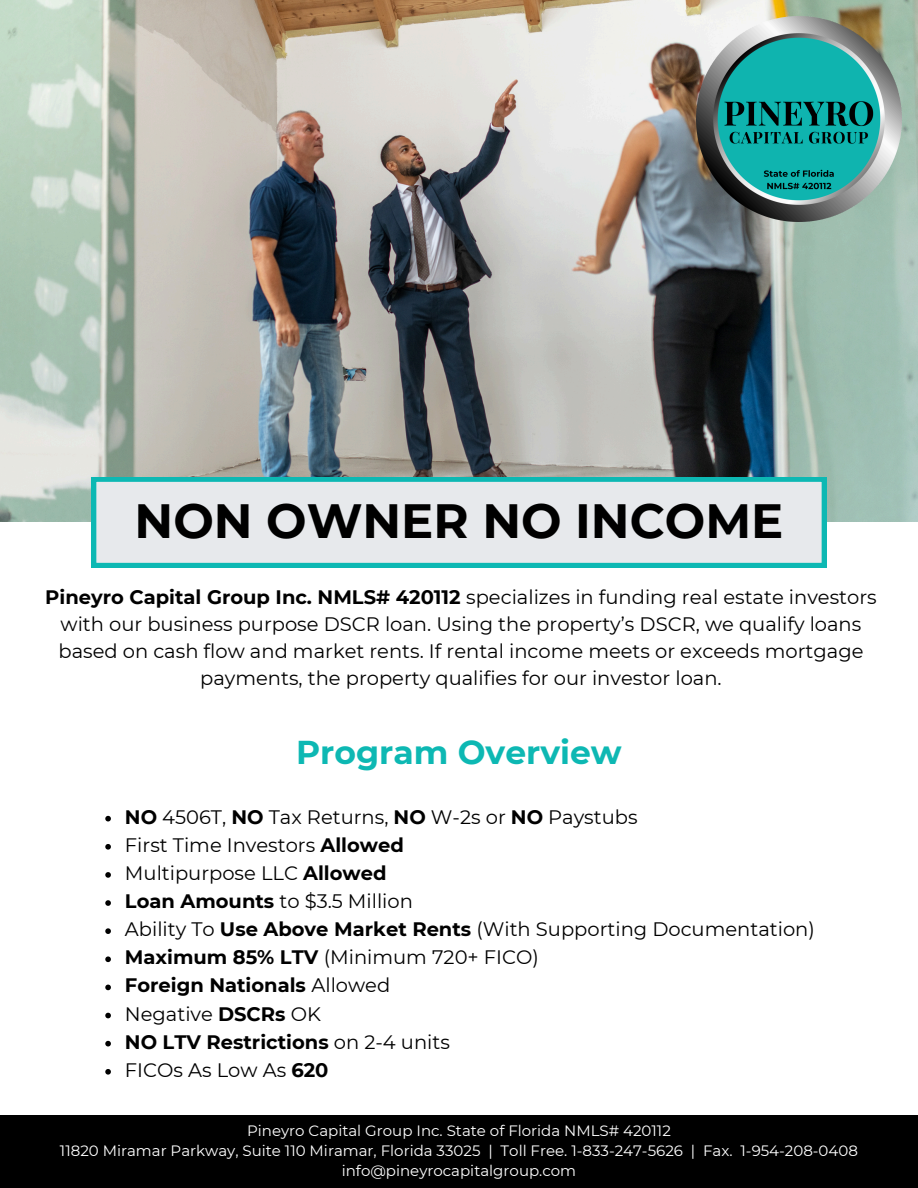
<style>
.page{position:relative;width:918px;height:1188px;background:#fff}
.page>*{position:absolute;margin:0;border:0;box-sizing:border-box;transform-origin:0 0}
.t1{font:700 48px "Montserrat";color:#000}
.t2{font:700 33px "Montserrat";color:#0db8b3}
.t3{font:19.5px/27px "Montserrat";color:#000;text-align:center}
.t4{font:700 19.5px "Montserrat";color:#000}
.t5{font:15px "Montserrat";color:#fff}
.s1{font-weight:700}
.s2{font-weight:400}
</style>
<div class="page">
<img style="left:0;top:0;width:918px;height:522px">
<svg style="left:92px;top:477px;width:734px;height:90px;background:#cee3e5"></svg>
<div style="left:0;top:1115px;width:918px;height:73px;background:#000"></div>
<svg style="left:105px;top:816px;width:6px;height:5px"></svg>
<svg style="left:105px;top:844px;width:6px;height:6px"></svg>
<svg style="left:105px;top:872px;width:6px;height:6px"></svg>
<svg style="left:105px;top:900px;width:6px;height:6px"></svg>
<svg style="left:105px;top:928px;width:6px;height:6px"></svg>
<svg style="left:105px;top:956px;width:6px;height:6px"></svg>
<svg style="left:105px;top:985px;width:6px;height:5px"></svg>
<svg style="left:105px;top:1013px;width:6px;height:5px"></svg>
<svg style="left:105px;top:1041px;width:6px;height:5px"></svg>
<svg style="left:105px;top:1069px;width:6px;height:6px"></svg>
<img style="left:696px;top:17px;width:205px;height:204px">
<p class="t1" style="left:135px;top:491px;width:650px">NON OWNER NO INCOME</p>
<h1 class="t3" style="left:45px;top:584px;width:833px"><span class="s1">Pineyro Capital Group Inc. NMLS# 420112</span> specializes in funding real estate investors with our business purpose DSCR loan. Using the property’s DSCR, we qualify loans based on cash flow and market rents. If rental income meets or exceeds mortgage payments, the property qualifies for our investor loan.</h1>
<p class="t2" style="left:296px;top:732px;width:327px">Program Overview</p>
<p class="t3" style="left:125px;top:803px;width:514px"><span class="s1">NO</span> 4506T, <span class="s1">NO</span> Tax Returns, <span class="s1">NO</span> W-2s or <span class="s1">NO</span> Paystubs</p>
<p class="t3" style="left:125px;top:831px;width:281px">First Time Investors <span class="s1">Allowed</span></p>
<p class="t3" style="left:125px;top:859px;width:263px">Multipurpose LLC <span class="s1">Allowed</span></p>
<p class="t3" style="left:125px;top:888px;width:290px"><span class="s1">Loan Amounts</span> to $3.5 Million</p>
<p class="t3" style="left:125px;top:916px;width:691px">Ability To <span class="s1">Use Above Market Rents</span> (With Supporting Documentation)</p>
<p class="t3" style="left:125px;top:944px;width:415px"><span class="s1">Maximum 85% LTV</span> (Minimum 720+ FICO)</p>
<p class="t4" style="left:125px;top:974px;width:267px">Foreign Nationals <span class="s2">Allowed</span></p>
<p class="t3" style="left:125px;top:1000px;width:197px">Negative <span class="s1">DSCRs</span> OK</p>
<p class="t4" style="left:125px;top:1030px;width:326px">NO LTV Restrictions <span class="s2">on 2-4 units</span></p>
<p class="t3" style="left:125px;top:1056px;width:205px">FICOs As Low As <span class="s1">620</span></p>
<h3 class="t5" style="left:247px;top:1121px;width:425px">Pineyro Capital Group Inc. State of Florida NMLS# 420112</h3>
<h2 class="t5" style="left:60px;top:1141px;width:800px">11820 Miramar Parkway, Suite 110 Miramar, Florida 33025 | Toll Free. 1-833-247-5626 | Fax. 1-954-208-0408</h2>
<p class="t5" style="left:342px;top:1162px;width:236px">info@pineyrocapitalgroup.com</p>
</div>
